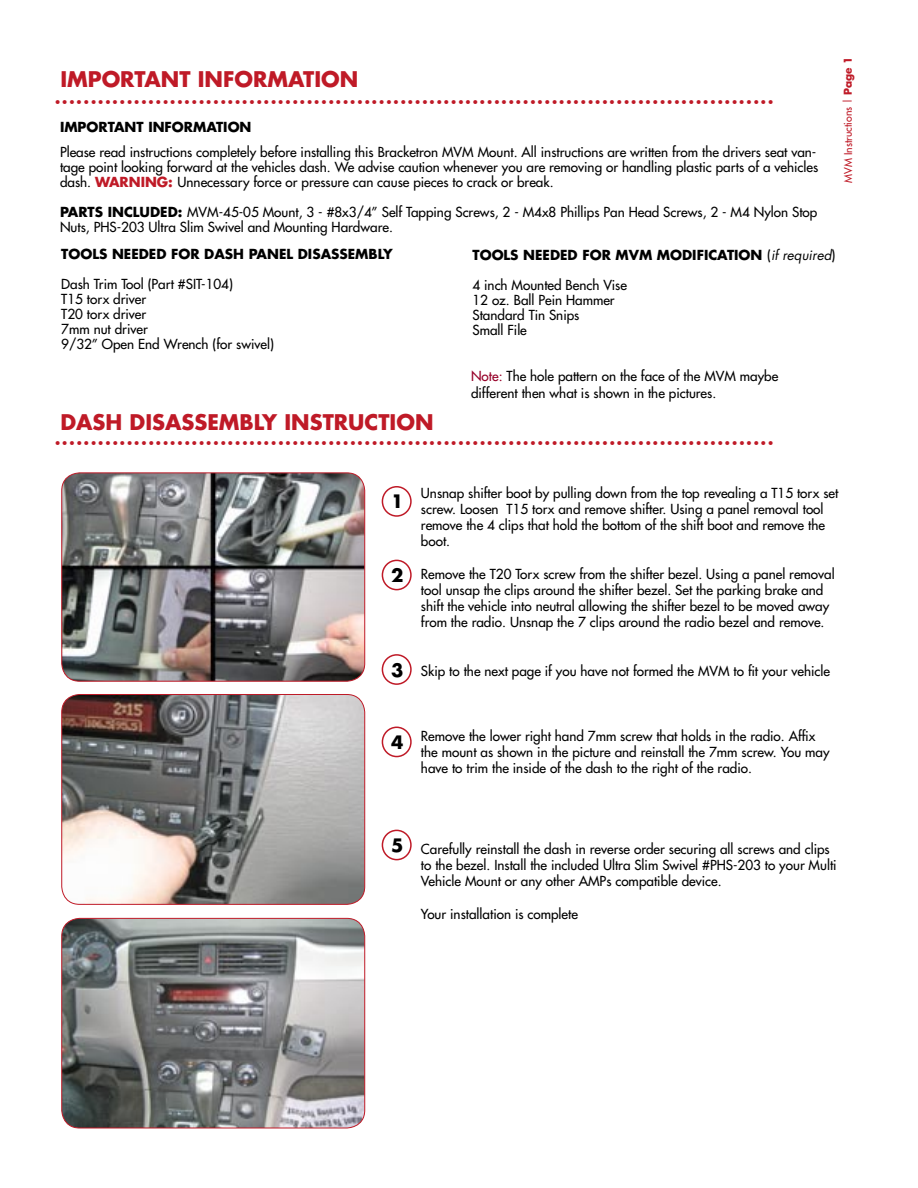
<style>
.page{position:relative;width:918px;height:1188px;background:#fff}
.page>*{position:absolute;margin:0;border:0;box-sizing:border-box;transform-origin:0 0}
.t1{font:700 21px "Futura";color:#bf1a27}
.t2{font:700 18px "Futura";color:#000}
.t3{font:13.5px/16.2px "Futura";color:#000}
.t4{font:700 13.5px "Futura";color:#000}
.t5{font:700 10.5px "Futura";color:#bf1a27}
.t6{font:10.5px "Futura";color:#bf1a27}
.s1{font-weight:700}
.s2{font-weight:700;color:#bf1a27}
.s3{font-weight:400}
.s4{font-weight:400;font-style:italic}
.s5{color:#970029}
</style>
<div class="page">
<div style="left:382px;top:486px;width:30px;height:31px;border:2px solid #bf1a27;border-radius:50%"></div>
<div style="left:382px;top:560px;width:30px;height:30px;border:2px solid #bf1a27;border-radius:50%"></div>
<div style="left:382px;top:654px;width:30px;height:31px;border:2px solid #bf1a27;border-radius:50%"></div>
<div style="left:382px;top:727px;width:30px;height:30px;border:2px solid #bf1a27;border-radius:50%"></div>
<img style="left:61px;top:472px;width:304px;height:209px">
<svg style="left:61px;top:694px;width:304px;height:210px;background:#979391"></svg>
<svg style="left:61px;top:918px;width:304px;height:210px;background:#878787"></svg>
<div style="left:382px;top:830px;width:30px;height:30px;border:2px solid #bf1a27;border-radius:50%"></div>
<p class="t6" style="left:841px;top:183px;width:128px;rotate:-90deg">MVM Instructions | <span class="s1">Page 1</span></p>
<p class="t1" style="left:60px;top:65px;width:299px">IMPORTANT INFORMATION</p>
<p class="t5" style="left:54px;top:95px;width:722px">••••••••••••••••••••••••••••••••••••••••••••••••••••••••••••••••••••••••••••••••••••••••••••••••••••</p>
<p class="t4" style="left:60px;top:117px;width:193px">IMPORTANT INFORMATION</p>
<p class="t3" style="left:60px;top:145px;width:760px;line-height:15px">Please read instructions completely before installing this Bracketron MVM Mount. All instructions are written from the drivers seat van&shy;tage point looking forward at the vehicles dash. We advise caution whenever you are removing or handling plastic parts of a vehicles dash. <span class="s2">WARNING:</span> Unnecessary force or pressure can cause pieces to crack or break.</p>
<p class="t3" style="left:60px;top:205px;width:759px;line-height:15px"><span class="s1">PARTS INCLUDED:</span> MVM-45-05 Mount, 3 - #8x3/4” Self Tapping Screws, 2 - M4x8 Phillips Pan Head Screws, 2 - M4 Nylon Stop<br>Nuts, PHS-203 Ultra Slim Swivel and Mounting Hardware.</p>
<p class="t4" style="left:472px;top:246px;width:364px">TOOLS NEEDED FOR MVM MODIFICATION <span class="s3">(</span><span class="s4">if required</span><span class="s3">)</span></p>
<p class="t3" style="left:472px;top:277px;width:156px">4 inch Mounted Bench Vise</p>
<p class="t3" style="left:472px;top:292px;width:144px">12 oz. Ball Pein Hammer</p>
<p class="t3" style="left:472px;top:307px;width:108px">Standard Tin Snips</p>
<p class="t3" style="left:472px;top:322px;width:56px">Small File</p>
<p class="t4" style="left:61px;top:244px;width:333px">TOOLS NEEDED FOR DASH PANEL DISASSEMBLY</p>
<p class="t3" style="left:61px;top:276px;width:173px">Dash Trim Tool (Part #SIT-104)</p>
<p class="t3" style="left:61px;top:291px;width:86px">T15 torx driver</p>
<p class="t3" style="left:61px;top:306px;width:86px">T20 torx driver</p>
<p class="t3" style="left:61px;top:321px;width:88px">7mm nut driver</p>
<p class="t3" style="left:61px;top:336px;width:214px">9/32” Open End Wrench (for swivel)</p>
<p class="t3" style="left:471px;top:368px;width:309px"><span class="s5">Note:</span> The hole pattern on the face of the MVM maybe different then what is shown in the pictures.</p>
<p class="t1" style="left:60px;top:407px;width:375px">DASH DISASSEMBLY INSTRUCTION</p>
<p class="t5" style="left:54px;top:436px;width:722px">••••••••••••••••••••••••••••••••••••••••••••••••••••••••••••••••••••••••••••••••••••••••••••••••••••</p>
<p class="t2" style="left:391px;top:489px;width:14px">1</p>
<p class="t2" style="left:391px;top:563px;width:14px">2</p>
<p class="t2" style="left:391px;top:657px;width:14px">3</p>
<p class="t3" style="left:421px;top:484px;width:419px">Unsnap shifter boot by pulling down from the top revealing a T15 torx set screw. Loosen T15 torx and remove shifter. Using a panel removal tool remove the 4 clips that hold the bottom of the shift boot and remove the boot.</p>
<p class="t3" style="left:421px;top:565px;width:415px">Remove the T20 Torx screw from the shifter bezel. Using a panel removal tool unsap the clips around the shifter bezel. Set the parking brake and shift the vehicle into neutral allowing the shifter bezel to be moved away from the radio. Unsnap the 7 clips around the radio bezel and remove.</p>
<p class="t3" style="left:421px;top:663px;width:411px">Skip to the next page if you have not formed the MVM to fit your vehicle</p>
<p class="t2" style="left:391px;top:730px;width:14px">4</p>
<p class="t3" style="left:421px;top:727px;width:410px">Remove the lower right hand 7mm screw that holds in the radio. Affix the mount as shown in the picture and reinstall the 7mm screw. You may have to trim the inside of the dash to the right of the radio.</p>
<p class="t2" style="left:391px;top:833px;width:14px">5</p>
<p class="t3" style="left:421px;top:841px;width:417px">Carefully reinstall the dash in reverse order securing all screws and clips to the bezel. Install the included Ultra Slim Swivel #PHS-203 to your Multi<br>Vehicle Mount or any other AMPs compatible device.</p>
<p class="t3" style="left:421px;top:906px;width:159px">Your installation is complete</p>
</div>
